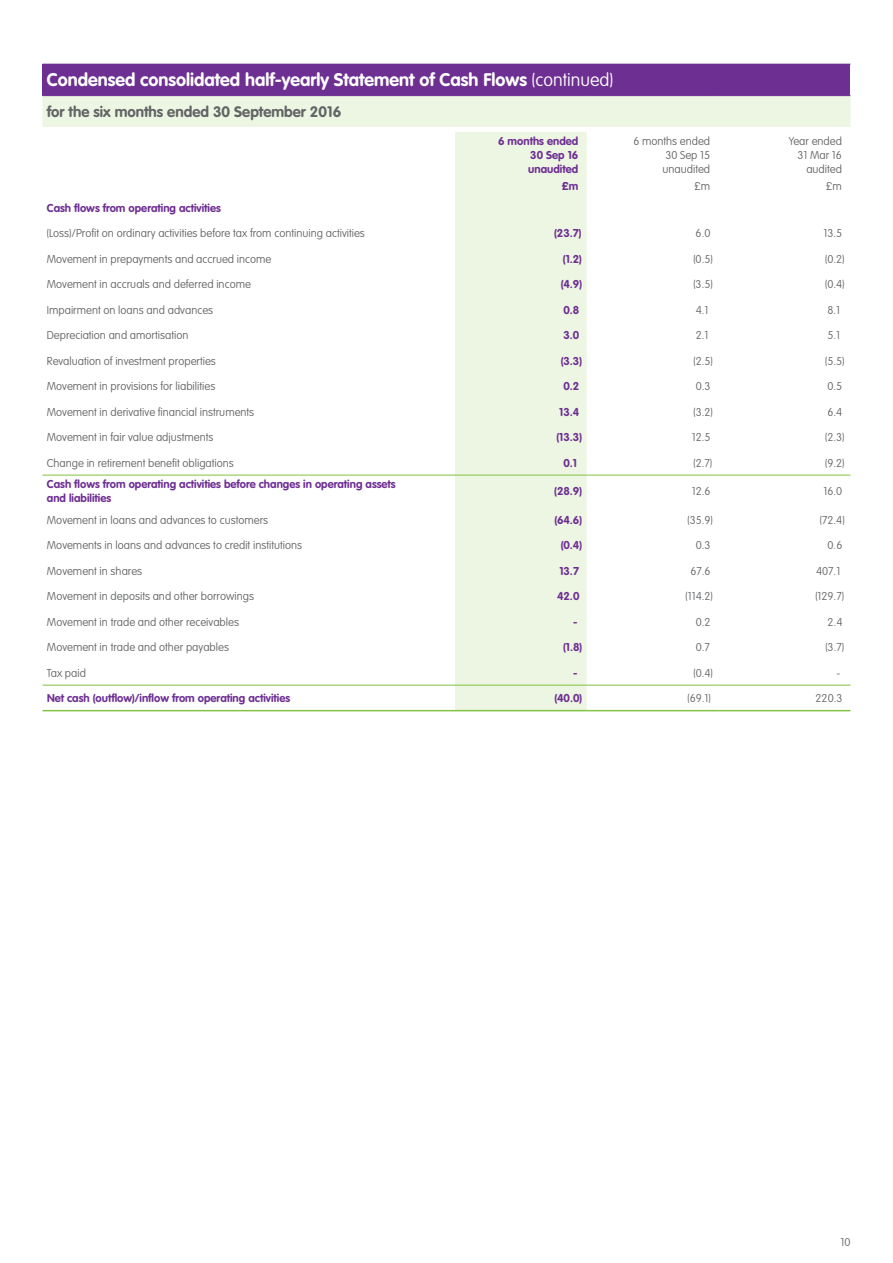
<style>
.page{position:relative;width:893px;height:1263px;background:#fff}
.page>*{position:absolute;margin:0;border:0;box-sizing:border-box;transform-origin:0 0}
.t1{font:700 18px "VAG Rounded Std";color:#fff}
.t2{font:700 15px "VAG Rounded Std";color:#636466}
.t3{font:100 11.25px/14.2px "VAG Rounded Std";color:#636466;text-align:justify}
.t4{font:700 11.25px/14.2px "VAG Rounded Std";color:#6e2f92;text-align:justify}
.s1{font-weight:100}
</style>
<div class="page">
<div style="left:43px;top:64px;width:807px;height:32px;background:#6e2f92"></div>
<div style="left:43px;top:96px;width:807px;height:31px;background:#ecf6e2"></div>
<svg style="left:43px;top:132px;width:807px;height:578px"></svg>
<svg style="left:719px;top:194px;width:131px;height:77px"></svg>
<hr style="left:43px;top:710px;width:412px;height:1px;background:#82c341">
<hr style="left:455px;top:710px;width:132px;height:1px;background:#82c341">
<hr style="left:587px;top:710px;width:132px;height:1px;background:#82c341">
<hr style="left:719px;top:710px;width:131px;height:1px;background:#82c341">
<hr style="left:43px;top:475px;width:412px;height:1px;background:#82c341">
<hr style="left:455px;top:475px;width:132px;height:1px;background:#82c341">
<hr style="left:587px;top:475px;width:132px;height:1px;background:#82c341">
<hr style="left:719px;top:475px;width:131px;height:1px;background:#82c341">
<hr style="left:43px;top:685px;width:412px;height:1px;background:#82c341">
<hr style="left:455px;top:685px;width:132px;height:1px;background:#82c341">
<hr style="left:587px;top:685px;width:132px;height:1px;background:#82c341">
<hr style="left:719px;top:685px;width:131px;height:1px;background:#82c341">
<h1 class="t1" style="left:47px;top:69px;width:568px">Condensed consolidated half-yearly Statement of Cash Flows <span class="s1">(continued)</span></h1>
<h2 class="t2" style="left:47px;top:103px;width:296px">for the six months ended 30 September 2016</h2>
<p class="t4" style="left:528px;top:134px;width:52px;text-indent:-30px">6 months ended 30 Sep 16 unaudited</p>
<p class="t3" style="left:662px;top:134px;width:49px;text-indent:-29px">6 months ended 30 Sep 15 unaudited</p>
<p class="t3" style="left:789px;top:134px;width:55px;text-align:right">Year ended<br>31 Mar 16 audited</p>
<p class="t4" style="left:562px;top:180px;width:18px">£m</p>
<p class="t3" style="left:694px;top:180px;width:18px">£m</p>
<p class="t3" style="left:826px;top:180px;width:18px">£m</p>
<p class="t4" style="left:47px;top:201px;width:176px">Cash flows from operating activities</p>
<p class="t3" style="left:47px;top:226px;width:320px">(Loss)/Profit on ordinary activities before tax from continuing activities</p>
<p class="t4" style="left:554px;top:226px;width:29px">(23.7)</p>
<p class="t3" style="left:696px;top:226px;width:16px">6.0</p>
<p class="t3" style="left:823px;top:226px;width:20px">13.5</p>
<p class="t3" style="left:47px;top:252px;width:226px">Movement in prepayments and accrued income</p>
<p class="t4" style="left:563px;top:252px;width:21px">(1.2)</p>
<p class="t3" style="left:693px;top:252px;width:21px">(0.5)</p>
<p class="t3" style="left:825px;top:252px;width:21px">(0.2)</p>
<p class="t3" style="left:47px;top:277px;width:206px">Movement in accruals and deferred income</p>
<p class="t4" style="left:561px;top:277px;width:23px">(4.9)</p>
<p class="t3" style="left:693px;top:277px;width:21px">(3.5)</p>
<p class="t3" style="left:825px;top:277px;width:21px">(0.4)</p>
<p class="t3" style="left:47px;top:303px;width:168px">Impairment on loans and advances</p>
<p class="t4" style="left:563px;top:303px;width:17px">0.8</p>
<p class="t3" style="left:696px;top:303px;width:14px">4.1</p>
<p class="t3" style="left:827px;top:303px;width:14px">8.1</p>
<p class="t3" style="left:47px;top:328px;width:143px">Depreciation and amortisation</p>
<p class="t4" style="left:563px;top:328px;width:17px">3.0</p>
<p class="t3" style="left:696px;top:328px;width:14px">2.1</p>
<p class="t3" style="left:827px;top:328px;width:14px">5.1</p>
<p class="t3" style="left:47px;top:354px;width:171px">Revaluation of investment properties</p>
<p class="t4" style="left:561px;top:354px;width:23px">(3.3)</p>
<p class="t3" style="left:693px;top:354px;width:21px">(2.5)</p>
<p class="t3" style="left:825px;top:354px;width:21px">(5.5)</p>
<p class="t3" style="left:47px;top:379px;width:170px">Movement in provisions for liabilities</p>
<p class="t4" style="left:563px;top:379px;width:17px">0.2</p>
<p class="t3" style="left:696px;top:379px;width:16px">0.3</p>
<p class="t3" style="left:827px;top:379px;width:16px">0.5</p>
<p class="t3" style="left:47px;top:405px;width:209px">Movement in derivative financial instruments</p>
<p class="t4" style="left:559px;top:405px;width:22px">13.4</p>
<p class="t3" style="left:693px;top:405px;width:21px">(3.2)</p>
<p class="t3" style="left:827px;top:405px;width:16px">6.4</p>
<p class="t3" style="left:47px;top:430px;width:168px">Movement in fair value adjustments</p>
<p class="t4" style="left:557px;top:431px;width:27px">(13.3)</p>
<p class="t3" style="left:692px;top:430px;width:20px">12.5</p>
<p class="t3" style="left:825px;top:430px;width:21px">(2.3)</p>
<p class="t3" style="left:47px;top:456px;width:188px">Change in retirement benefit obligations</p>
<p class="t4" style="left:563px;top:456px;width:15px">0.1</p>
<p class="t3" style="left:693px;top:456px;width:20px">(2.7)</p>
<p class="t3" style="left:825px;top:456px;width:21px">(9.2)</p>
<p class="t4" style="left:47px;top:477px;width:350px">Cash flows from operating activities before changes in operating assets and liabilities</p>
<p class="t4" style="left:554px;top:484px;width:29px">(28.9)</p>
<p class="t3" style="left:692px;top:484px;width:20px">12.6</p>
<p class="t3" style="left:824px;top:484px;width:20px">16.0</p>
<p class="t3" style="left:47px;top:513px;width:223px">Movement in loans and advances to customers</p>
<p class="t4" style="left:554px;top:513px;width:29px">(64.6)</p>
<p class="t3" style="left:687px;top:513px;width:27px">(35.9)</p>
<p class="t3" style="left:820px;top:513px;width:26px">(72.4)</p>
<p class="t3" style="left:47px;top:538px;width:257px">Movements in loans and advances to credit institutions</p>
<p class="t4" style="left:561px;top:538px;width:23px">(0.4)</p>
<p class="t3" style="left:696px;top:538px;width:16px">0.3</p>
<p class="t3" style="left:828px;top:538px;width:16px">0.6</p>
<p class="t3" style="left:47px;top:564px;width:97px">Movement in shares</p>
<p class="t4" style="left:559px;top:564px;width:21px">13.7</p>
<p class="t3" style="left:690px;top:564px;width:22px">67.6</p>
<p class="t3" style="left:816px;top:564px;width:26px">407.1</p>
<p class="t3" style="left:47px;top:589px;width:209px">Movement in deposits and other borrowings</p>
<p class="t4" style="left:557px;top:590px;width:24px">42.0</p>
<p class="t3" style="left:686px;top:589px;width:29px">(114.2)</p>
<p class="t3" style="left:815px;top:589px;width:30px">(129.7)</p>
<p class="t3" style="left:47px;top:615px;width:194px">Movement in trade and other receivables</p>
<p class="t4" style="left:573px;top:615px;width:6px">-</p>
<p class="t3" style="left:696px;top:615px;width:16px">0.2</p>
<p class="t3" style="left:828px;top:615px;width:16px">2.4</p>
<p class="t3" style="left:47px;top:641px;width:184px">Movement in trade and other payables</p>
<p class="t4" style="left:563px;top:641px;width:21px">(1.8)</p>
<p class="t3" style="left:696px;top:641px;width:16px">0.7</p>
<p class="t3" style="left:825px;top:641px;width:20px">(3.7)</p>
<p class="t3" style="left:47px;top:666px;width:40px">Tax paid</p>
<p class="t4" style="left:573px;top:666px;width:6px">-</p>
<p class="t3" style="left:693px;top:666px;width:21px">(0.4)</p>
<p class="t3" style="left:836px;top:666px;width:5px">-</p>
<p class="t4" style="left:47px;top:692px;width:245px">Net cash (outflow)/inflow from operating activities</p>
<p class="t4" style="left:554px;top:692px;width:29px">(40.0)</p>
<p class="t3" style="left:687px;top:692px;width:25px">(69.1)</p>
<p class="t3" style="left:816px;top:692px;width:28px">220.3</p>
<p class="t3" style="left:840px;top:1235px;width:11px">10</p>
</div>
